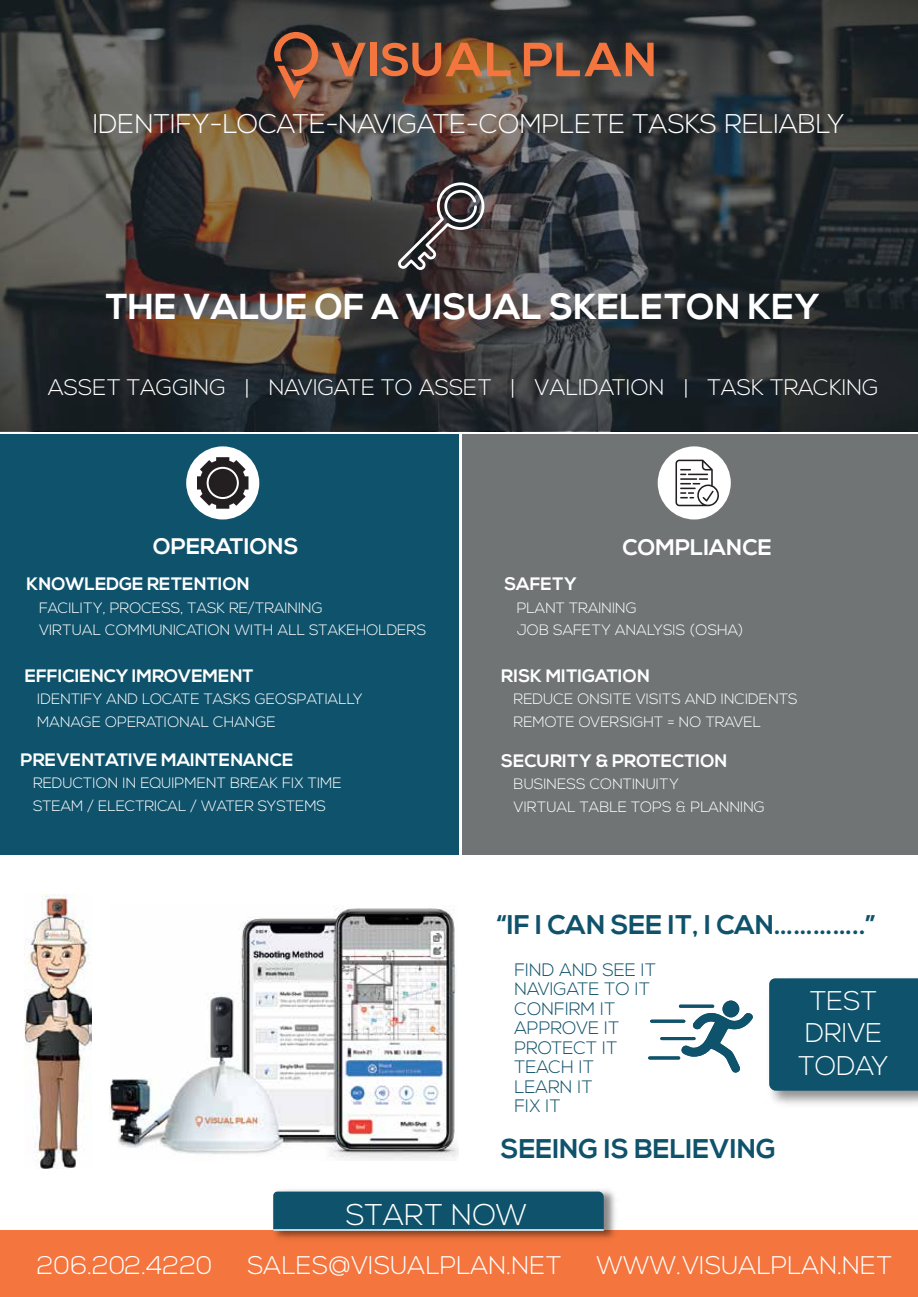
<style>
.page{position:relative;width:918px;height:1297px;background:#fff}
.page>*{position:absolute;margin:0;border:0;box-sizing:border-box;transform-origin:0 0}
.t1{font:700 36px "Nexa";color:#fff}
.t2{font:300 30px "Nexa";letter-spacing:.005em;color:#fff}
.t3{font:300 27px/32.4px "Nexa";color:#fff;text-align:center}
.t4{font:700 27px "Nexa";color:#0f526b}
.t5{font:300 25.5px "Nexa";color:#fff}
.t6{font:300 22.5px "Nexa";color:#fff}
.t7{font:700 22.5px "Nexa";color:#fff}
.t8{font:700 18px "Nexa";color:#fff}
.t9{font:300 18px/19.5px "Nexa";color:#0f526b}
.t10{font:300 15px/22.5px "Nexa";color:#fff}
</style>
<div class="page">
<div style="left:462px;top:434px;width:456px;height:421px;background:#707474"></div>
<div style="left:0;top:434px;width:459px;height:421px;background:#0f526b"></div>
<div style="left:186px;top:446px;width:73px;height:73px;background:#fff;border-radius:50%"></div>
<div style="left:658px;top:446px;width:73px;height:73px;background:#fff;border-radius:50%"></div>
<img style="left:771px;top:1090px;width:147px;height:14px">
<div style="left:769px;top:978px;width:149px;height:112px;background:#0f526b"></div>
<svg style="left:723px;top:1000px;width:16px;height:17px"></svg>
<svg style="left:648px;top:1004px;width:105px;height:69px"></svg>
<img style="left:24px;top:894px;width:68px;height:275px">
<svg style="left:675px;top:459px;width:44px;height:47px"></svg>
<svg style="left:197px;top:457px;width:52px;height:52px"></svg>
<div style="left:209px;top:469px;width:28px;height:28px;background:#231f20;border-radius:50%"></div>
<img style="left:110px;top:906px;width:349px;height:254px">
<div style="left:0;top:1230px;width:918px;height:67px;background:#f4753e"></div>
<img style="left:273px;top:1189px;width:342px;height:50px">
<div style="left:273px;top:1191px;width:331px;height:38px;background:#0f526b"></div>
<svg style="left:0;top:0;width:918px;height:430px;background:#393938"></svg>
<svg style="left:332px;top:43px;width:34px;height:33px"></svg>
<div style="left:370px;top:43px;width:6px;height:33px;background:#f4753e"></div>
<svg style="left:381px;top:43px;width:130px;height:33px;background:#9d5932"></svg>
<svg style="left:524px;top:43px;width:130px;height:33px;background:#88523a"></svg>
<svg style="left:274px;top:32px;width:44px;height:67px;background:#7f4b35"></svg>
<svg style="left:398px;top:182px;width:86px;height:88px;background:#534d4f"></svg>
<hr style="left:273px;top:1229px;width:331px;height:1px;background:#fff">
<h3 class="t3" style="left:93px;top:108px;width:753px">IDENTIFY-LOCATE-NAVIGATE-COMPLETE TASKS RELIABLY</h3>
<h1 class="t1" style="left:106px;top:286px;width:715px">THE VALUE OF A VISUAL SKELETON KEY</h1>
<h3 class="t6" style="left:48px;top:374px;width:832px">ASSET TAGGING | NAVIGATE TO ASSET | VALIDATION | TASK TRACKING</h3>
<h3 class="t7" style="left:153px;top:533px;width:147px">OPERATIONS</h3>
<h3 class="t7" style="left:622px;top:535px;width:151px">COMPLIANCE</h3>
<p class="t8" style="left:27px;top:574px;width:225px">KNOWLEDGE RETENTION</p>
<p class="t10" style="left:39px;top:597px;width:389px">FACILITY, PROCESS, TASK RE/TRAINING<br>VIRTUAL COMMUNICATION WITH ALL STAKEHOLDERS</p>
<p class="t8" style="left:25px;top:665px;width:230px">EFFICIENCY IMROVEMENT</p>
<p class="t10" style="left:37px;top:688px;width:327px">IDENTIFY AND LOCATE TASKS GEOSPATIALLY<br>MANAGE OPERATIONAL CHANGE</p>
<p class="t8" style="left:21px;top:749px;width:274px">PREVENTATIVE MAINTENANCE</p>
<p class="t10" style="left:33px;top:772px;width:310px">REDUCTION IN EQUIPMENT BREAK FIX TIME<br>STEAM / ELECTRICAL / WATER SYSTEMS</p>
<p class="t8" style="left:504px;top:574px;width:74px">SAFETY</p>
<p class="t10" style="left:517px;top:597px;width:228px">PLANT TRAINING<br>JOB SAFETY ANALYSIS (OSHA)</p>
<p class="t8" style="left:501px;top:665px;width:150px">RISK MITIGATION</p>
<p class="t10" style="left:514px;top:688px;width:286px">REDUCE ONSITE VISITS AND INCIDENTS<br>REMOTE OVERSIGHT = NO TRAVEL</p>
<p class="t8" style="left:501px;top:750px;width:228px">SECURITY &amp; PROTECTION</p>
<p class="t10" style="left:514px;top:774px;width:253px">BUSINESS CONTINUITY<br>VIRTUAL TABLE TOPS &amp; PLANNING</p>
<h3 class="t4" style="left:497px;top:909px;width:380px">“IF I CAN SEE IT, I CAN…………..”</h3>
<p class="t9" style="left:514px;top:960px;width:143px">FIND AND SEE IT<br>NAVIGATE TO IT<br>CONFIRM IT<br>APPROVE IT<br>PROTECT IT<br>TEACH IT<br>LEARN IT<br>FIX IT</p>
<h3 class="t4" style="left:501px;top:1133px;width:276px">SEEING IS BELIEVING</h3>
<h3 class="t3" style="left:798px;top:985px;width:92px">TEST<br>DRIVE<br>TODAY</h3>
<h2 class="t2" style="left:346px;top:1197px;width:183px">START NOW</h2>
<h3 class="t5" style="left:37px;top:1250px;width:177px">206.202.4220</h3>
<h3 class="t5" style="left:248px;top:1250px;width:316px">SALES@VISUALPLAN.NET</h3>
<h3 class="t5" style="left:597px;top:1250px;width:297px">WWW.VISUALPLAN.NET</h3>
</div>
